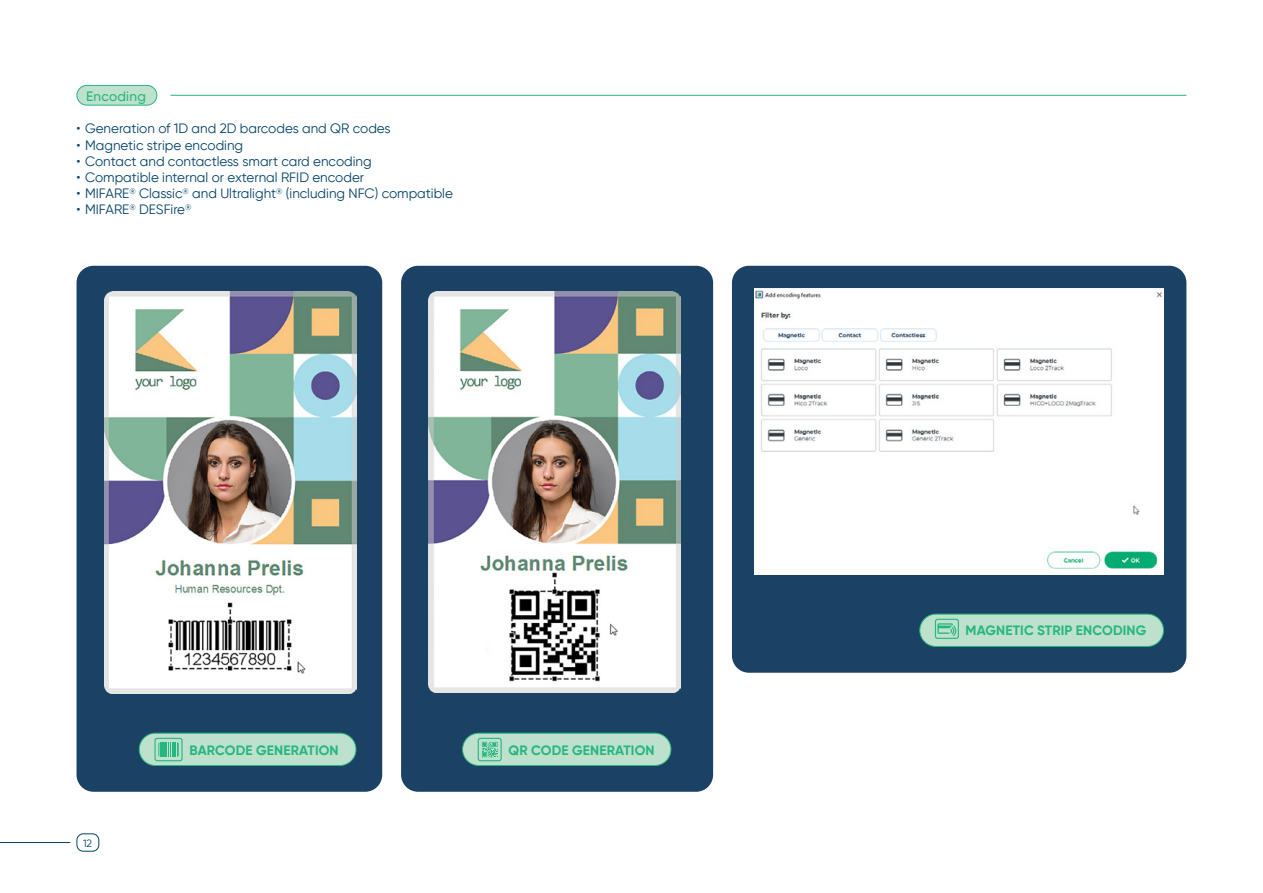
<style>
.page{position:relative;width:1263px;height:893px;background:#fff}
.page>*{position:absolute;margin:0;border:0;box-sizing:border-box;transform-origin:0 0}
.t1{font:13.5px "Gilroy";color:#024266}
.t2{font:700 13.5px "Gilroy";letter-spacing:.01em;color:#26b67f}
.t3{font:500 13.5px "Gilroy";letter-spacing:.025em;color:#26b67f}
.t4{font:10.5px "Gilroy";color:#024266}
</style>
<div class="page">
<hr style="left:0;top:842px;width:70px;height:1px;background:#024266">
<div style="left:77px;top:833px;width:22px;height:19px;border:1px solid #024266;border-radius:6px"></div>
<div style="left:732px;top:266px;width:454px;height:407px;background:#1b4164;border-radius:17px"></div>
<img style="left:754px;top:288px;width:410px;height:287px">
<div style="left:77px;top:85px;width:80px;height:20px;background:#bde1cc;border-radius:10px"></div>
<div style="left:77px;top:85px;width:80px;height:21px;border:1px solid #26b67f;border-radius:10px"></div>
<hr style="left:170px;top:95px;width:1016px;height:1px;background:#26b67f">
<div style="left:77px;top:266px;width:305px;height:526px;background:#1b4164;border-radius:17px"></div>
<div style="left:401px;top:266px;width:312px;height:526px;background:#1b4164;border-radius:17px"></div>
<div style="left:139px;top:733px;width:217px;height:32px;background:#bde1cc;border-radius:16px"></div>
<svg style="left:158px;top:742px;width:21px;height:15px"></svg>
<div style="left:154px;top:738px;width:29px;height:23px;border:1px solid #26b67f;border-radius:2px"></div>
<div style="left:139px;top:733px;width:217px;height:33px;border:1px solid #26b67f;border-radius:16px"></div>
<div style="left:463px;top:733px;width:208px;height:32px;background:#bde1cc;border-radius:16px"></div>
<div style="left:478px;top:738px;width:24px;height:23px;border:1px solid #26b67f;border-radius:2px"></div>
<svg style="left:482px;top:742px;width:16px;height:15px"></svg>
<div style="left:462px;top:733px;width:209px;height:33px;border:1px solid #26b67f;border-radius:16px"></div>
<div style="left:920px;top:614px;width:243px;height:32px;background:#bde1cc;border-radius:16px"></div>
<div style="left:935px;top:619px;width:24px;height:20px;border:1px solid #26b67f;border-radius:2px"></div>
<svg style="left:937px;top:623px;width:20px;height:13px"></svg>
<div style="left:919px;top:614px;width:245px;height:33px;border:1px solid #26b67f;border-radius:16px"></div>
<img style="left:104px;top:292px;width:252px;height:402px">
<img style="left:429px;top:292px;width:252px;height:401px">
<p class="t3" style="left:86px;top:87px;width:62px">Encoding</p>
<p class="t1" style="left:77px;top:120px;width:316px">• Generation of 1D and 2D barcodes and QR codes</p>
<p class="t1" style="left:77px;top:137px;width:168px">• Magnetic stripe encoding</p>
<p class="t1" style="left:77px;top:153px;width:297px">• Contact and contactless smart card encoding</p>
<p class="t1" style="left:77px;top:169px;width:289px">• Compatible internal or external RFID encoder</p>
<p class="t1" style="left:77px;top:185px;width:378px">• MIFARE<sup>®</sup> Classic<sup>®</sup> and Ultralight<sup>®</sup> (including NFC) compatible</p>
<p class="t1" style="left:77px;top:201px;width:116px">• MIFARE<sup>®</sup> DESFire<sup>®</sup></p>
<p class="t4" style="left:83px;top:836px;width:10px">12</p>
<p class="t2" style="left:189px;top:742px;width:151px">BARCODE GENERATION</p>
<p class="t2" style="left:508px;top:742px;width:148px">QR CODE GENERATION</p>
<p class="t2" style="left:966px;top:621px;width:182px">MAGNETIC STRIP ENCODING</p>
</div>
